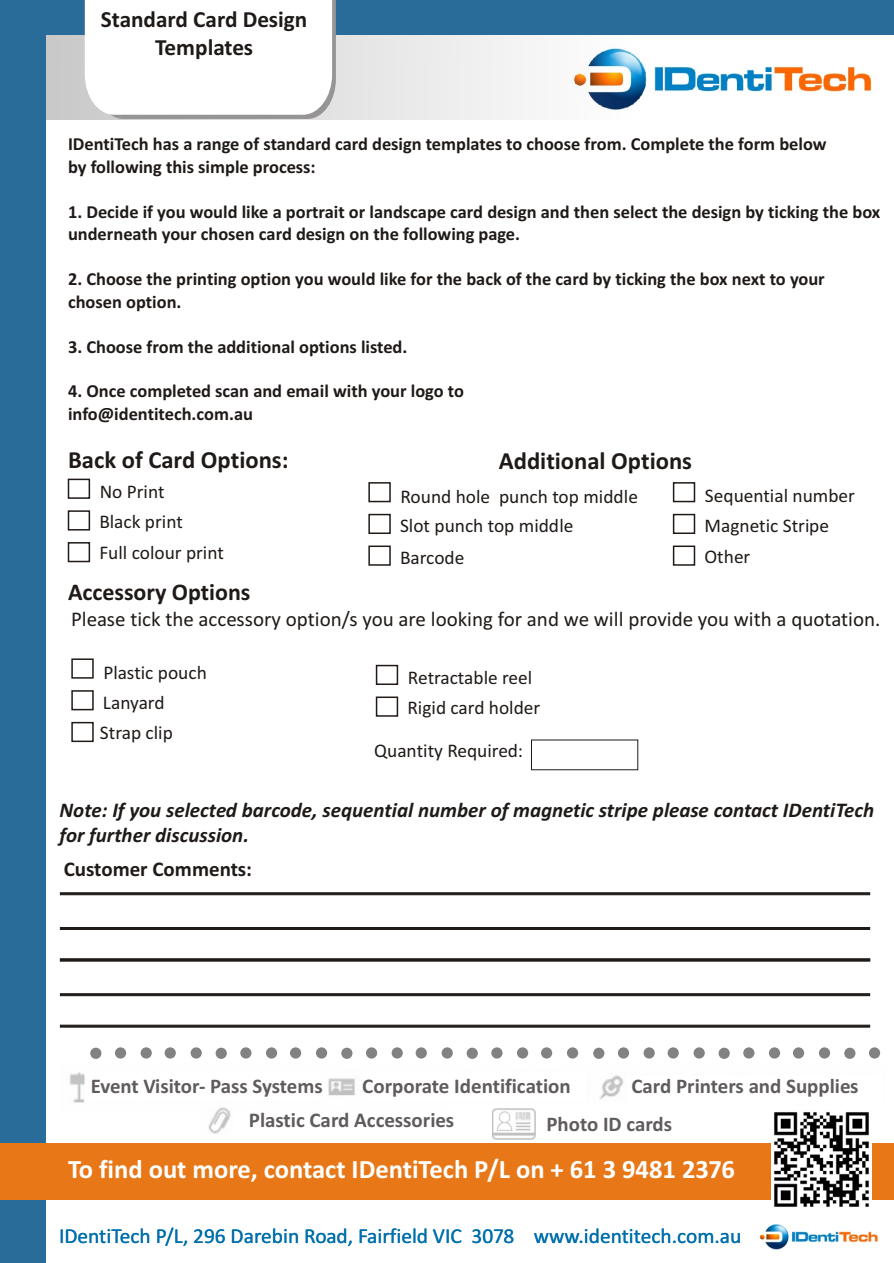
<style>
.page{position:relative;width:894px;height:1263px;background:#fff}
.page>*{position:absolute;margin:0;border:0;box-sizing:border-box;transform-origin:0 0}
.t1{font:700 26.55px "Calibri";color:#fff}
.t2{font:700 24.6px "Calibri";color:#1f1a17}
.t3{font:700 24px "Calibri";color:#1f1a17}
.t4{font:700 23.25px/28.3px "Calibri";color:#1f1a17;text-align:center}
.t5{font:21.45px "Calibri";color:#0070ad}
.t6{font:italic 700 21px/25.7px "Calibri";color:#1f1a17}
.t7{font:21px "Calibri";color:#1f1a17}
.t8{font:700 21px "Calibri";color:#615c5c}
.t9{font:700 21px "Calibri";color:#1f1a17}
.t10{font:700 20.85px "Calibri";color:#615c5c}
.t11{font:19.35px/30.6px "Calibri";color:#1f1a17}
.t12{font:700 18.45px/22.5px "Calibri";color:#1f1a17}
</style>
<div class="page">
<img style="left:759px;top:1224px;width:119px;height:26px">
<img style="left:46px;top:35px;width:826px;height:85px">
<div style="left:0;top:0;width:894px;height:35px;background:#296b99"></div>
<div style="left:0;top:0;width:46px;height:1263px;background:#296b99"></div>
<svg style="left:85px;top:0;width:251px;height:119px"></svg>
<img style="left:69px;top:1072px;width:16px;height:31px">
<div style="left:90px;top:1048px;width:11px;height:11px;background:#828282;border-radius:50%"></div>
<div style="left:115px;top:1047px;width:11px;height:12px;background:#828282;border-radius:50%"></div>
<div style="left:141px;top:1047px;width:11px;height:12px;background:#828282;border-radius:50%"></div>
<div style="left:165px;top:1047px;width:11px;height:12px;background:#828282;border-radius:50%"></div>
<div style="left:191px;top:1047px;width:11px;height:12px;background:#828282;border-radius:50%"></div>
<div style="left:216px;top:1048px;width:11px;height:11px;background:#828282;border-radius:50%"></div>
<div style="left:240px;top:1047px;width:12px;height:12px;background:#828282;border-radius:50%"></div>
<div style="left:266px;top:1047px;width:11px;height:12px;background:#828282;border-radius:50%"></div>
<div style="left:290px;top:1047px;width:11px;height:12px;background:#828282;border-radius:50%"></div>
<div style="left:316px;top:1047px;width:11px;height:12px;background:#828282;border-radius:50%"></div>
<div style="left:341px;top:1048px;width:12px;height:11px;background:#828282;border-radius:50%"></div>
<div style="left:366px;top:1047px;width:11px;height:12px;background:#828282;border-radius:50%"></div>
<div style="left:392px;top:1047px;width:11px;height:12px;background:#828282;border-radius:50%"></div>
<div style="left:416px;top:1047px;width:11px;height:12px;background:#828282;border-radius:50%"></div>
<div style="left:442px;top:1047px;width:11px;height:12px;background:#828282;border-radius:50%"></div>
<div style="left:467px;top:1048px;width:11px;height:11px;background:#828282;border-radius:50%"></div>
<div style="left:491px;top:1047px;width:12px;height:12px;background:#828282;border-radius:50%"></div>
<div style="left:517px;top:1047px;width:11px;height:12px;background:#828282;border-radius:50%"></div>
<div style="left:541px;top:1047px;width:11px;height:12px;background:#828282;border-radius:50%"></div>
<div style="left:567px;top:1047px;width:11px;height:12px;background:#828282;border-radius:50%"></div>
<div style="left:593px;top:1048px;width:11px;height:11px;background:#828282;border-radius:50%"></div>
<div style="left:618px;top:1047px;width:11px;height:12px;background:#828282;border-radius:50%"></div>
<div style="left:644px;top:1047px;width:11px;height:12px;background:#828282;border-radius:50%"></div>
<div style="left:668px;top:1047px;width:11px;height:12px;background:#828282;border-radius:50%"></div>
<div style="left:694px;top:1047px;width:11px;height:12px;background:#828282;border-radius:50%"></div>
<div style="left:719px;top:1048px;width:11px;height:11px;background:#828282;border-radius:50%"></div>
<div style="left:743px;top:1047px;width:11px;height:12px;background:#828282;border-radius:50%"></div>
<div style="left:769px;top:1047px;width:11px;height:12px;background:#828282;border-radius:50%"></div>
<div style="left:793px;top:1047px;width:11px;height:12px;background:#828282;border-radius:50%"></div>
<div style="left:819px;top:1047px;width:11px;height:12px;background:#828282;border-radius:50%"></div>
<div style="left:844px;top:1048px;width:11px;height:11px;background:#828282;border-radius:50%"></div>
<div style="left:869px;top:1047px;width:11px;height:12px;background:#828282;border-radius:50%"></div>
<img style="left:328px;top:1078px;width:27px;height:18px">
<img style="left:599px;top:1075px;width:25px;height:25px">
<img style="left:208px;top:1107px;width:23px;height:27px">
<img style="left:492px;top:1109px;width:43px;height:30px">
<div style="left:0;top:1143px;width:894px;height:56px;background:#e87817"></div>
<img style="left:772px;top:1112px;width:100px;height:95px">
<div style="left:68px;top:479px;width:22px;height:20px;border:2px solid #211a17"></div>
<div style="left:68px;top:510px;width:22px;height:21px;border:2px solid #211a17"></div>
<div style="left:68px;top:542px;width:22px;height:20px;border:2px solid #211a17"></div>
<div style="left:368px;top:482px;width:23px;height:20px;border:2px solid #211a17"></div>
<div style="left:368px;top:514px;width:23px;height:20px;border:2px solid #211a17"></div>
<div style="left:368px;top:546px;width:23px;height:20px;border:2px solid #211a17"></div>
<div style="left:673px;top:482px;width:22px;height:20px;border:2px solid #211a17"></div>
<div style="left:673px;top:514px;width:22px;height:20px;border:2px solid #211a17"></div>
<div style="left:673px;top:546px;width:22px;height:20px;border:2px solid #211a17"></div>
<div style="left:60px;top:893px;width:810px;height:2px;background:#1f1a17;border:1px solid #1f1a17"></div>
<hr style="left:60px;top:927px;width:810px;height:3px;background:#1f1a17">
<hr style="left:60px;top:959px;width:810px;height:2px;background:#1f1a17">
<div style="left:60px;top:994px;width:810px;height:2px;background:#1f1a17;border:1px solid #1f1a17"></div>
<div style="left:60px;top:1025px;width:810px;height:2px;background:#1f1a17;border:1px solid #1f1a17"></div>
<div style="left:71px;top:658px;width:23px;height:21px;border:2px solid #211a17"></div>
<div style="left:71px;top:690px;width:23px;height:20px;border:2px solid #211a17"></div>
<div style="left:71px;top:722px;width:23px;height:20px;border:2px solid #211a17"></div>
<div style="left:376px;top:665px;width:22px;height:20px;border:2px solid #211a17"></div>
<div style="left:376px;top:697px;width:22px;height:20px;border:2px solid #211a17"></div>
<p class="t4" style="left:101px;top:7px;width:208px">Standard Card Design<br>Templates</p>
<p class="t12" style="left:68px;top:134px;width:760px">IDentiTech has a range of standard card design templates to choose from. Complete the form below by following this simple process:</p>
<p class="t12" style="left:68px;top:202px;width:814px">1. Decide if you would like a portrait or landscape card design and then select the design by ticking the box underneath your chosen card design on the following page.</p>
<p class="t12" style="left:68px;top:269px;width:758px">2. Choose the printing option you would like for the back of the card by ticking the box next to your chosen option.</p>
<p class="t12" style="left:68px;top:337px;width:341px">3. Choose from the additional options listed.</p>
<p class="t12" style="left:68px;top:382px;width:398px">4. Once completed scan and email with your logo to info@identitech.com.au</p>
<h2 class="t2" style="left:68px;top:450px;width:222px">Back of Card Options:</h2>
<p class="t11" style="left:99px;top:478px;width:126px">No Print<br>Black print<br>Full colour print</p>
<h3 class="t3" style="left:68px;top:582px;width:184px">Accessory Options</h3>
<h2 class="t2" style="left:499px;top:451px;width:195px">Additional Options</h2>
<p class="t11" style="left:400px;top:482px;width:240px">Round hole punch top middle<br>Slot punch top middle<br>Barcode</p>
<p class="t11" style="left:704px;top:481px;width:152px">Sequential number<br>Magnetic Stripe<br>Other</p>
<p class="t7" style="left:71px;top:611px;width:811px">Please tick the accessory option/s you are looking for and we will provide you with a quotation.</p>
<p class="t11" style="left:100px;top:659px;width:108px;line-height:30.2px">Plastic pouch<br>Lanyard<br>Strap clip</p>
<p class="t11" style="left:407px;top:665px;width:134px;line-height:29.8px">Retractable reel<br>Rigid card holder</p>
<p class="t11" style="left:374px;top:737px;width:150px">Quantity Required:</p>
<p class="t6" style="left:60px;top:798px;width:816px">Note: If you selected barcode, sequential number of magnetic stripe please contact IDentiTech for further discussion.</p>
<p class="t9" style="left:64px;top:860px;width:190px">Customer Comments:</p>
<p class="t10" style="left:91px;top:1077px;width:234px">Event Visitor- Pass Systems</p>
<p class="t8" style="left:362px;top:1077px;width:210px">Corporate Identification</p>
<p class="t10" style="left:632px;top:1077px;width:229px">Card Printers and Supplies</p>
<p class="t8" style="left:249px;top:1111px;width:207px">Plastic Card Accessories</p>
<p class="t10" style="left:547px;top:1116px;width:127px">Photo ID cards</p>
<h1 class="t1" style="left:68px;top:1158px;width:668px">To find out more, contact IDentiTech P/L on + 61 3 9481 2376</h1>
<p class="t5" style="left:59px;top:1227px;width:684px">IDentiTech P/L, 296 Darebin Road, Fairfield VIC 3078 www.identitech.com.au</p>
</div>
